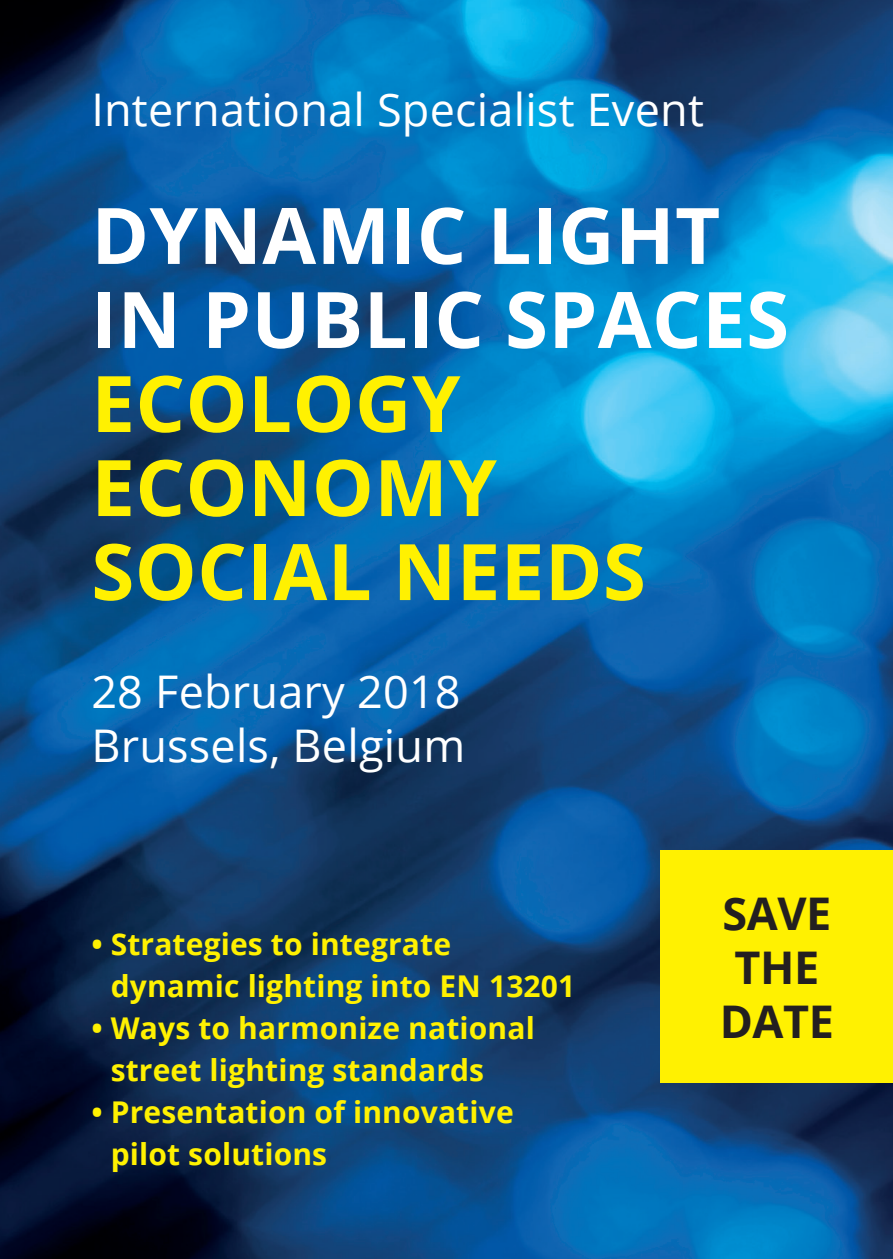
<style>
.page{position:relative;width:893px;height:1259px;background:#fff}
.page>*{position:absolute;margin:0;border:0;box-sizing:border-box;transform-origin:0 0}
.t1{font:700 78px/84px "Open Sans";letter-spacing:.005em;color:#fff}
.t2{font:700 78px/84px "Open Sans";letter-spacing:.005em;color:#fff101}
.t3{font:45px/54px "Open Sans";letter-spacing:.005em;color:#fff}
.t4{font:700 45px/54px "Open Sans";letter-spacing:-.01em;color:#231f20;text-align:center}
.t5{font:700 30px/42px "Open Sans";letter-spacing:.005em;color:#fff101}
</style>
<div class="page">
<img style="left:0;top:0;width:893px;height:1259px">
<div style="left:661px;top:850px;width:232px;height:233px;background:#fff101"></div>
<h2 class="t3" style="left:91px;top:81px;width:614px">International Specialist Event</h2>
<h1 class="t1" style="left:91px;top:192px;width:699px">DYNAMIC LIGHT<br>IN PUBLIC SPACES</h1>
<h1 class="t2" style="left:91px;top:360px;width:556px">ECOLOGY<br>ECONOMY<br>SOCIAL NEEDS</h1>
<h2 class="t3" style="left:91px;top:663px;width:375px">28 February 2018<br>Brussels, Belgium</h2>
<p class="t5" style="left:111px;top:922px;width:466px;text-indent:-19px">• Strategies to integrate dynamic lighting into EN 13201</p>
<p class="t5" style="left:111px;top:1006px;width:426px;text-indent:-19px">• Ways to harmonize national street lighting standards</p>
<p class="t5" style="left:111px;top:1090px;width:404px;text-indent:-19px">• Presentation of innovative pilot solutions</p>
<h2 class="t4" style="left:720px;top:885px;width:116px">SAVE<br>THE<br>DATE</h2>
</div>
